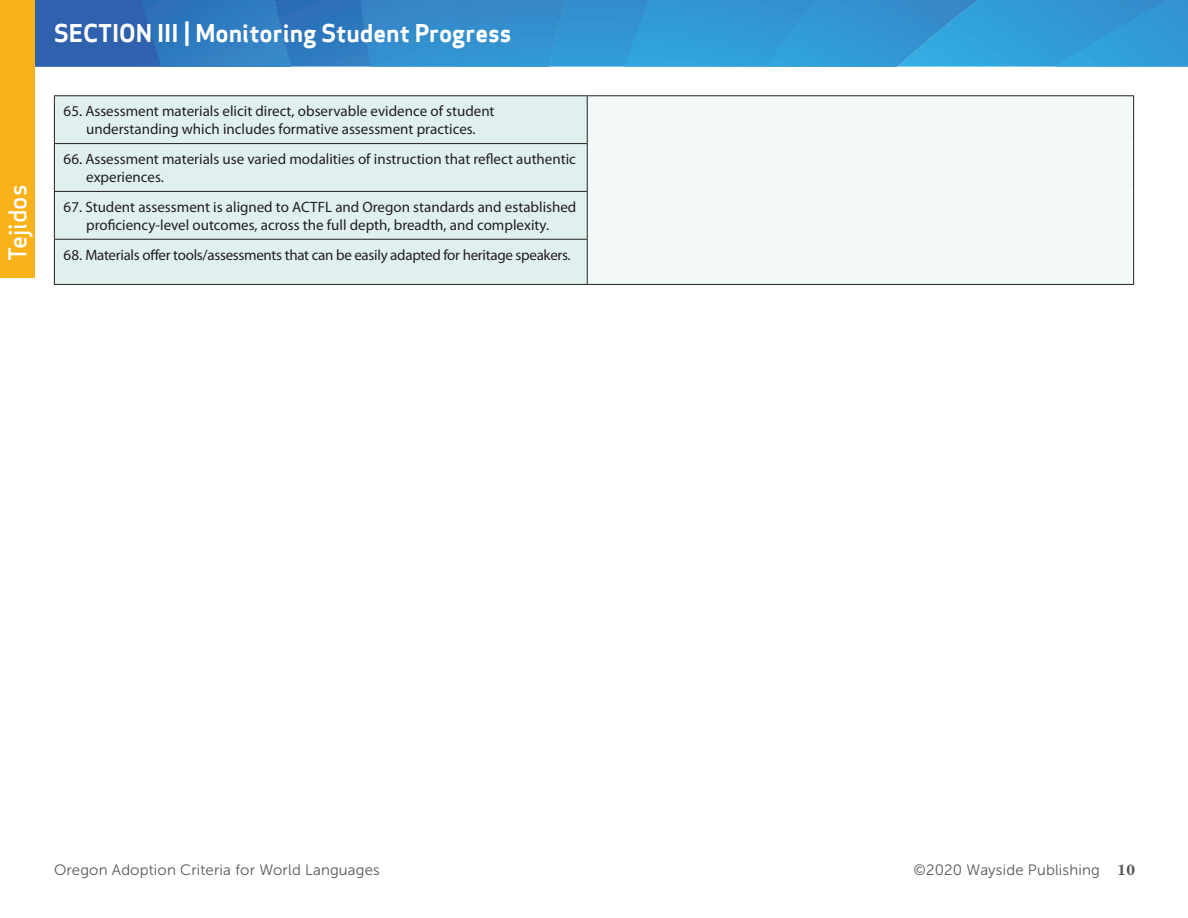
<style>
.page{position:relative;width:1188px;height:918px;background:#fff}
.page>*{position:absolute;margin:0;border:0;box-sizing:border-box;transform-origin:0 0}
.t1{font:700 24px "Apex Sans";color:#fff}
.t2{font:500 24px "Apex Sans";color:#fff}
.t3{font:15px/18px "Myriad Pro";color:#231f20;text-align:center}
.t4{font:15px "Myriad Pro";letter-spacing:-.02em;color:#231f20}
.t5{font:15px "Museo Sans 300";letter-spacing:.01em;color:#57585a}
.s1{font-family:"New Century Schlbk LT Std";font-weight:700}
</style>
<div class="page">
<svg style="left:35px;top:0;width:1153px;height:67px;background:#328ccb"></svg>
<div style="left:0;top:0;width:35px;height:278px;background:#f9b21a"></div>
<div style="left:55px;top:96px;width:532px;height:188px;background:#dff0ef"></div>
<div style="left:587px;top:96px;width:547px;height:188px;background:#f3f9f9"></div>
<hr style="left:54px;top:95px;width:533px;height:1px;background:#231f20">
<hr style="left:54px;top:143px;width:534px;height:1px;background:#231f20">
<hr style="left:54px;top:191px;width:534px;height:1px;background:#231f20">
<hr style="left:54px;top:239px;width:534px;height:1px;background:#231f20">
<hr style="left:54px;top:284px;width:533px;height:1px;background:#231f20">
<hr style="left:587px;top:95px;width:547px;height:1px;background:#231f20">
<hr style="left:587px;top:284px;width:547px;height:1px;background:#231f20">
<hr style="left:54px;top:96px;width:1px;height:47px;background:#231f20">
<hr style="left:54px;top:144px;width:1px;height:47px;background:#231f20">
<hr style="left:54px;top:192px;width:1px;height:47px;background:#231f20">
<hr style="left:54px;top:240px;width:1px;height:44px;background:#231f20">
<hr style="left:587px;top:96px;width:1px;height:47px;background:#231f20">
<hr style="left:1133px;top:96px;width:1px;height:48px;background:#231f20">
<hr style="left:587px;top:144px;width:1px;height:47px;background:#231f20">
<hr style="left:1133px;top:144px;width:1px;height:47px;background:#231f20">
<hr style="left:587px;top:192px;width:1px;height:47px;background:#231f20">
<hr style="left:1133px;top:191px;width:1px;height:48px;background:#231f20">
<hr style="left:587px;top:240px;width:1px;height:44px;background:#231f20">
<hr style="left:1133px;top:239px;width:1px;height:45px;background:#231f20">
<h1 class="t1" style="left:54px;top:18px;width:459px">SECTION III | Monitoring Student Progress</h1>
<h1 class="t2" style="left:-3px;top:261px;width:78px;rotate:-90deg">Tejidos</h1>
<p class="t3" style="left:64px;top:103px;width:432px">65. Assessment materials elicit direct, observable evidence of student understanding which includes formative assessment practices.</p>
<p class="t3" style="left:86px;top:150px;width:491px;text-align:left;text-indent:-22px">66. Assessment materials use varied modalities of instruction that reflect authentic experiences.</p>
<p class="t3" style="left:64px;top:198px;width:514px">67. Student assessment is aligned to ACTFL and Oregon standards and established proficiency-level outcomes, across the full depth, breadth, and complexity.</p>
<p class="t4" style="left:64px;top:247px;width:509px">68. Materials offer tools/assessments that can be easily adapted for heritage speakers.</p>
<p class="t5" style="left:54px;top:862px;width:327px">Oregon Adoption Criteria for World Languages</p>
<p class="t5" style="left:913px;top:862px;width:223px">©2020 Wayside Publishing <span class="s1">10</span></p>
</div>
